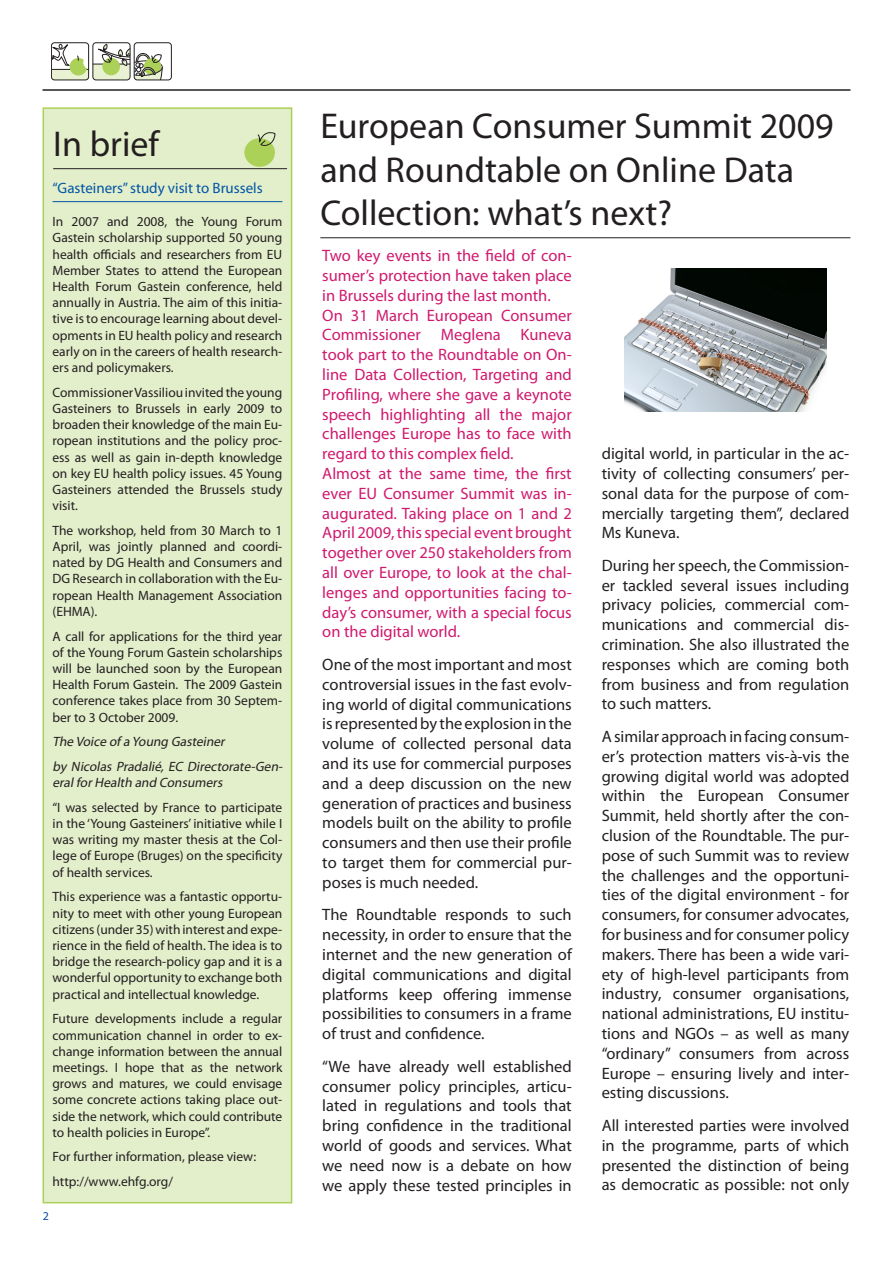
<style>
.page{position:relative;width:893px;height:1263px;background:#fff}
.page>*{position:absolute;margin:0;border:0;box-sizing:border-box;transform-origin:0 0}
.title_BIG{font:36px/43.2px "Myriad Pro";color:#231f20}
.body{font:16.5px/19.8px "Myriad Pro";color:#231f20;text-align:justify}
.head{font:16.5px/19.8px "Myriad Pro";color:#d0196e;text-align:justify}
.In_brief_header{font:15px "Myriad Pro";color:#0155a5}
.In_brief_text{font:13.5px/16.2px "Myriad Pro";color:#231f20;text-align:justify}
.In_brief_text-2{font:italic 13.5px/16.2px "Myriad Pro";color:#231f20}
</style>
<div class="page">
<div style="left:134px;top:43px;width:37px;height:37px;border:1px solid #231f20;border-radius:3px"></div>
<div style="left:51px;top:43px;width:38px;height:37px;border:1px solid #231f20;border-radius:3px"></div>
<svg style="left:51px;top:44px;width:112px;height:36px"></svg>
<div style="left:93px;top:43px;width:37px;height:37px;border:1px solid #231f20;border-radius:3px"></div>
<hr style="left:43px;top:89px;width:807px;height:2px;background:#231f20">
<div style="left:43px;top:108px;width:249px;height:1095px;background:#e3eecb"></div>
<hr style="left:53px;top:201px;width:229px;height:1px;background:#0155a5">
<div style="left:43px;top:107px;width:249px;height:1096px;border:2px solid #abd158"></div>
<hr style="left:53px;top:168px;width:234px;height:1px;background:#231f20">
<hr style="left:320px;top:237px;width:530px;height:1px;background:#231f20">
<img style="left:624px;top:269px;width:203px;height:143px">
<div style="left:244px;top:138px;width:31px;height:29px;background:#abd158;border-radius:50%"></div>
<svg style="left:257px;top:132px;width:18px;height:15px"></svg>
<p class="title_BIG" style="left:53px;top:121px;width:107px">In brief</p>
<p class="In_brief_header" style="left:53px;top:179px;width:212px">“Gasteiners” study visit to Brussels</p>
<p class="In_brief_text" style="left:53px;top:213px;width:231px">In 2007 and 2008, the Young Forum Gastein scholarship supported 50 young health officials and researchers from EU Member States to attend the European Health Forum Gastein conference, held annually in Austria. The aim of this initia&shy;tive is to encourage learning about devel&shy;opments in EU health policy and research early on in the careers of health research&shy;ers and policymakers.</p>
<p class="In_brief_text" style="left:53px;top:384px;width:231px">Commissioner Vassiliou invited the young Gasteiners to Brussels in early 2009 to broaden their knowledge of the main Eu&shy;ropean institutions and the policy proc&shy;ess as well as gain in-depth knowledge on key EU health policy issues. 45 Young Gasteiners attended the Brussels study visit.</p>
<p class="In_brief_text" style="left:53px;top:522px;width:231px;text-align:left">The workshop, held from 30 March to 1<br>April, was jointly planned and coordi&shy;nated by DG Health and Consumers and DG Research in collaboration with the Eu&shy;ropean Health Management Association (EHMA).</p>
<p class="In_brief_text" style="left:53px;top:628px;width:231px">A call for applications for the third year of the Young Forum Gastein scholarships will be launched soon by the European Health Forum Gastein. The 2009 Gastein conference takes place from 30 Septem&shy;ber to 3 October 2009.</p>
<p class="In_brief_text-2" style="left:53px;top:733px;width:177px">The Voice of a Young Gasteiner</p>
<p class="In_brief_text-2" style="left:53px;top:758px;width:234px">by Nicolas Pradalié, EC Directorate-Gen&shy;eralforHealth and Consumers</p>
<p class="In_brief_text" style="left:53px;top:799px;width:231px">“I was selected by France to participate in the ‘Young Gasteiners’ initiative while I was writing my master thesis at the Col&shy;lege of Europe (Bruges) on the specificity of health services.</p>
<p class="In_brief_text" style="left:53px;top:888px;width:231px">This experience was a fantastic opportu&shy;nity to meet with other young European citizens (under 35) with interest and expe&shy;rience in the field of health. The idea is to bridge the research-policy gap and it is a wonderful opportunity to exchange both practical and intellectual knowledge.</p>
<p class="In_brief_text" style="left:53px;top:1010px;width:231px">Future developments include a regular communication channel in order to ex&shy;change information between the annual meetings. I hope that as the network grows and matures, we could envisage some concrete actions taking place out&shy;side the network, which could contribute to health policies in Europe”.</p>
<p class="In_brief_text" style="left:53px;top:1148px;width:205px">For further information, please view:</p>
<p class="In_brief_text" style="left:53px;top:1173px;width:122px">http://www.ehfg.org/</p>
<p class="title_BIG" style="left:320px;top:104px;width:515px">European Consumer Summit 2009 and Roundtable on Online Data<br>Collection: what’s next?</p>
<p class="head" style="left:322px;top:245px;width:251px">Two key events in the field of con&shy;sumer’s protection have taken place in Brussels during the last month.</p>
<p class="head" style="left:322px;top:305px;width:251px">On 31 March European Consumer Commissioner Meglena Kuneva took part to the Roundtable on On&shy;line Data Collection, Targeting and Profiling, where she gave a keynote speech highlighting all the major challenges Europe has to face with regard to this complex field.</p>
<p class="head" style="left:322px;top:463px;width:251px">Almost at the same time, the first ever EU Consumer Summit was in&shy;augurated. Taking place on 1 and 2<br>April 2009, this special event brought together over 250 stakeholders from all over Europe, to look at the chal&shy;lenges and opportunities facing to&shy;day’s consumer, with a special focus on the digital world.</p>
<p class="body" style="left:322px;top:654px;width:251px">One of the most important and most controversial issues in the fast evolv&shy;ing world of digital communications is represented by the explosion in the volume of collected personal data and its use for commercial purposes and a deep discussion on the new generation of practices and business models built on the ability to profile consumers and then use their profile to target them for commercial pur&shy;poses is much needed.</p>
<p class="body" style="left:322px;top:905px;width:251px">The Roundtable responds to such necessity, in order to ensure that the internet and the new generation of digital communications and digital platforms keep offering immense possibilities to consumers in a frame of trust and confidence.</p>
<p class="body" style="left:322px;top:1056px;width:251px">“We have already well established consumer policy principles, articu&shy;lated in regulations and tools that bring confidence in the traditional world of goods and services. What we need now is a debate on how we apply these tested principles in</p>
<p class="body" style="left:602px;top:443px;width:249px">digital world, in particular in the ac&shy;tivity of collecting consumers’ per&shy;sonal data for the purpose of com&shy;mercially targeting them”, declared Ms Kuneva.</p>
<p class="body" style="left:602px;top:555px;width:249px">During her speech, the Commission&shy;er tackled several issues including privacy policies, commercial com&shy;munications and commercial dis&shy;crimination. She also illustrated the responses which are coming both from business and from regulation to such matters.</p>
<p class="body" style="left:602px;top:726px;width:249px">A similar approach in facing consum&shy;er’s protection matters vis-à-vis the growing digital world was adopted within the European Consumer Summit, held shortly after the con&shy;clusion of the Roundtable. The pur&shy;pose of such Summit was to review the challenges and the opportuni&shy;ties of the digital environment - for consumers, for consumer advocates, for business and for consumer policy makers. There has been a wide vari&shy;ety of high-level participants from industry, consumer organisations, national administrations, EU institu&shy;tions and NGOs – as well as many “ordinary” consumers from across Europe – ensuring lively and inter&shy;esting discussions.</p>
<p class="body" style="left:602px;top:1115px;width:249px">All interested parties were involved in the programme, parts of which presented the distinction of being as democratic as possible: not only</p>
</div>
